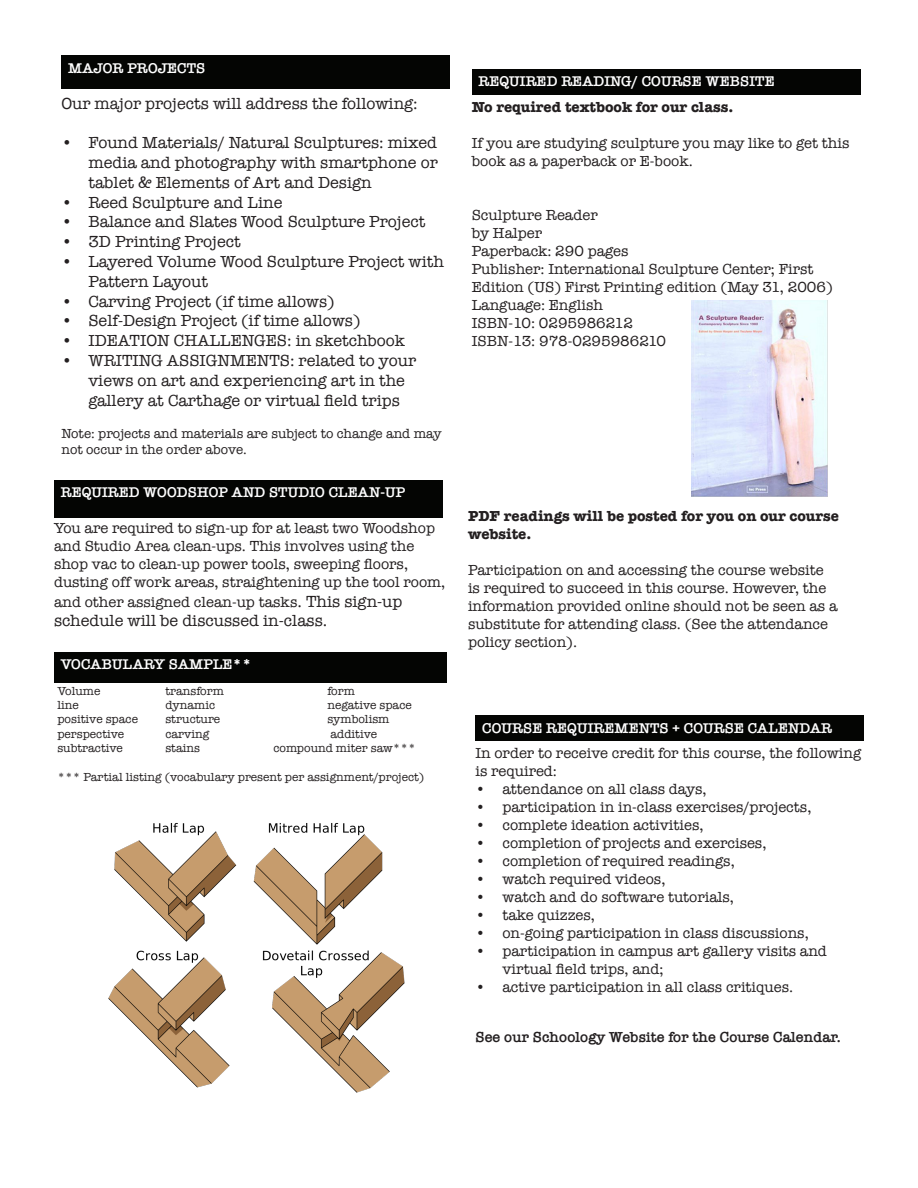
<style>
.page{position:relative;width:918px;height:1188px;background:#fff}
.page>*{position:absolute;margin:0;border:0;box-sizing:border-box;transform-origin:0 0}
.t1{font:16.5px/19.8px "American Typewriter";color:#231f20}
.t2{font:15px/18px "American Typewriter";color:#231f20}
.t3{font:700 15px/18px "American Typewriter";color:#231f20}
.t4{font:600 15px "American Typewriter";color:#231f20}
.t5{font:600 14.55px "American Typewriter";color:#fff}
.t6{font:13.5px/16.2px "American Typewriter";color:#231f20}
.t7{font:12px "American Typewriter";color:#231f20}
.s1{font-size:16.5px}
</style>
<div class="page">
<div style="left:54px;top:652px;width:392px;height:31px;background:#040503"></div>
<div style="left:472px;top:69px;width:388px;height:26px;background:#040503"></div>
<div style="left:475px;top:716px;width:389px;height:25px;background:#040503"></div>
<div style="left:61px;top:56px;width:389px;height:33px;background:#040503"></div>
<img style="left:691px;top:300px;width:137px;height:197px">
<img style="left:108px;top:823px;width:297px;height:270px">
<div style="left:54px;top:480px;width:389px;height:38px;background:#040503"></div>
<p class="t5" style="left:68px;top:57px;width:139px">MAJOR PROJECTS</p>
<p class="t1" style="left:61px;top:93px;width:358px">Our major projects will address the following:</p>
<p class="t1" style="left:88px;top:132px;width:351px;text-align:justify;text-indent:-27px">• Found Materials/ Natural Sculptures: mixed media and photography with smartphone or tablet &amp; Elements of Art and Design</p>
<p class="t1" style="left:61px;top:192px;width:223px">• Reed Sculpture and Line</p>
<p class="t1" style="left:61px;top:211px;width:366px">• Balance and Slates Wood Sculpture Project</p>
<p class="t1" style="left:61px;top:231px;width:181px">• 3D Printing Project</p>
<p class="t1" style="left:88px;top:251px;width:357px;text-indent:-27px">• Layered Volume Wood Sculpture Project with<br>Pattern Layout</p>
<p class="t1" style="left:61px;top:291px;width:275px">• Carving Project (if time allows)</p>
<p class="t1" style="left:61px;top:310px;width:301px">• Self-Design Project (if time allows)</p>
<p class="t1" style="left:61px;top:330px;width:345px">• IDEATION CHALLENGES: in sketchbook</p>
<p class="t1" style="left:88px;top:350px;width:329px;text-indent:-27px">• WRITING ASSIGNMENTS: related to your views on art and experiencing art in the gallery at Carthage or virtual field trips</p>
<p class="t6" style="left:61px;top:425px;width:382px">Note: projects and materials are subject to change and may not occur in the order above.</p>
<p class="t5" style="left:61px;top:481px;width:346px">REQUIRED WOODSHOP AND STUDIO CLEAN-UP</p>
<p class="t2" style="left:54px;top:518px;width:393px">You are required to sign-up for at least two Woodshop and Studio Area clean-ups. This involves using the shop vac to clean-up power tools, sweeping floors, dusting off work areas, straightening up the tool room,</p>
<p class="t2" style="left:54px;top:592px;width:350px">and other assigned clean-up tasks<span class="s1">. This sign-up</span></p>
<p class="t1" style="left:54px;top:610px;width:275px">schedule will be discussed in-class.</p>
<p class="t5" style="left:61px;top:653px;width:193px">VOCABULARY SAMPLE**</p>
<p class="t7" style="left:57px;top:681px;width:45px">Volume</p>
<p class="t7" style="left:165px;top:681px;width:60px">transform</p>
<p class="t7" style="left:327px;top:681px;width:29px">form</p>
<p class="t7" style="left:57px;top:696px;width:23px">line</p>
<p class="t7" style="left:165px;top:696px;width:51px">dynamic</p>
<p class="t7" style="left:327px;top:696px;width:86px">negative space</p>
<p class="t7" style="left:57px;top:710px;width:82px">positive space</p>
<p class="t7" style="left:165px;top:710px;width:56px">structure</p>
<p class="t7" style="left:327px;top:710px;width:64px">symbolism</p>
<p class="t7" style="left:57px;top:725px;width:68px">perspective</p>
<p class="t7" style="left:165px;top:725px;width:45px">carving</p>
<p class="t7" style="left:330px;top:725px;width:48px">additive</p>
<p class="t7" style="left:57px;top:739px;width:67px">subtractive</p>
<p class="t7" style="left:165px;top:739px;width:36px">stains</p>
<p class="t7" style="left:273px;top:739px;width:144px">compound miter saw***</p>
<p class="t7" style="left:57px;top:768px;width:369px">*** Partial listing (vocabulary present per assignment/project)</p>
<p class="t5" style="left:478px;top:70px;width:298px">REQUIRED READING/ COURSE WEBSITE</p>
<p class="t3" style="left:472px;top:97px;width:263px">No required textbook for our class.</p>
<p class="t2" style="left:472px;top:133px;width:379px">If you are studying sculpture you may like to get this book as a paperback or E-book.</p>
<p class="t2" style="left:472px;top:205px;width:127px">Sculpture Reader</p>
<p class="t2" style="left:472px;top:223px;width:72px">by Halper</p>
<p class="t2" style="left:472px;top:241px;width:158px">Paperback: 290 pages</p>
<p class="t2" style="left:472px;top:259px;width:363px">Publisher: International Sculpture Center; First<br>Edition (US) First Printing edition (May 31, 2006)</p>
<p class="t2" style="left:472px;top:295px;width:133px">Language: English</p>
<p class="t2" style="left:472px;top:313px;width:163px">ISBN-10: 0295986212</p>
<p class="t2" style="left:472px;top:331px;width:196px">ISBN-13: 978-0295986210</p>
<p class="t3" style="left:468px;top:506px;width:373px">PDF readings will be posted for you on our course website.</p>
<p class="t2" style="left:468px;top:561px;width:371px">Participation on and accessing the course website is required to succeed in this course. However, the information provided online should not be seen as a substitute for attending class. (See the attendance policy section).</p>
<p class="t5" style="left:482px;top:717px;width:351px">COURSE REQUIREMENTS + COURSE CALENDAR</p>
<p class="t2" style="left:475px;top:743px;width:387px">In order to receive credit for this course, the following is required:</p>
<p class="t2" style="left:475px;top:779px;width:233px">• attendance on all class days,</p>
<p class="t2" style="left:475px;top:797px;width:338px">• participation in in-class exercises/projects,</p>
<p class="t2" style="left:475px;top:815px;width:230px">• complete ideation activities,</p>
<p class="t2" style="left:475px;top:833px;width:293px">• completion of projects and exercises,</p>
<p class="t2" style="left:475px;top:851px;width:261px">• completion of required readings,</p>
<p class="t2" style="left:475px;top:869px;width:192px">• watch required videos,</p>
<p class="t2" style="left:475px;top:887px;width:260px">• watch and do software tutorials,</p>
<p class="t2" style="left:475px;top:905px;width:121px">• take quizzes,</p>
<p class="t2" style="left:475px;top:923px;width:335px">• on-going participation in class discussions,</p>
<p class="t2" style="left:502px;top:941px;width:326px;text-indent:-27px">• participation in campus art gallery visits and virtual field trips, and;</p>
<p class="t2" style="left:475px;top:977px;width:319px">• active participation in all class critiques.</p>
<p class="t4" style="left:475px;top:1026px;width:367px">See our Schoology Website for the Course Calendar.</p>
</div>
